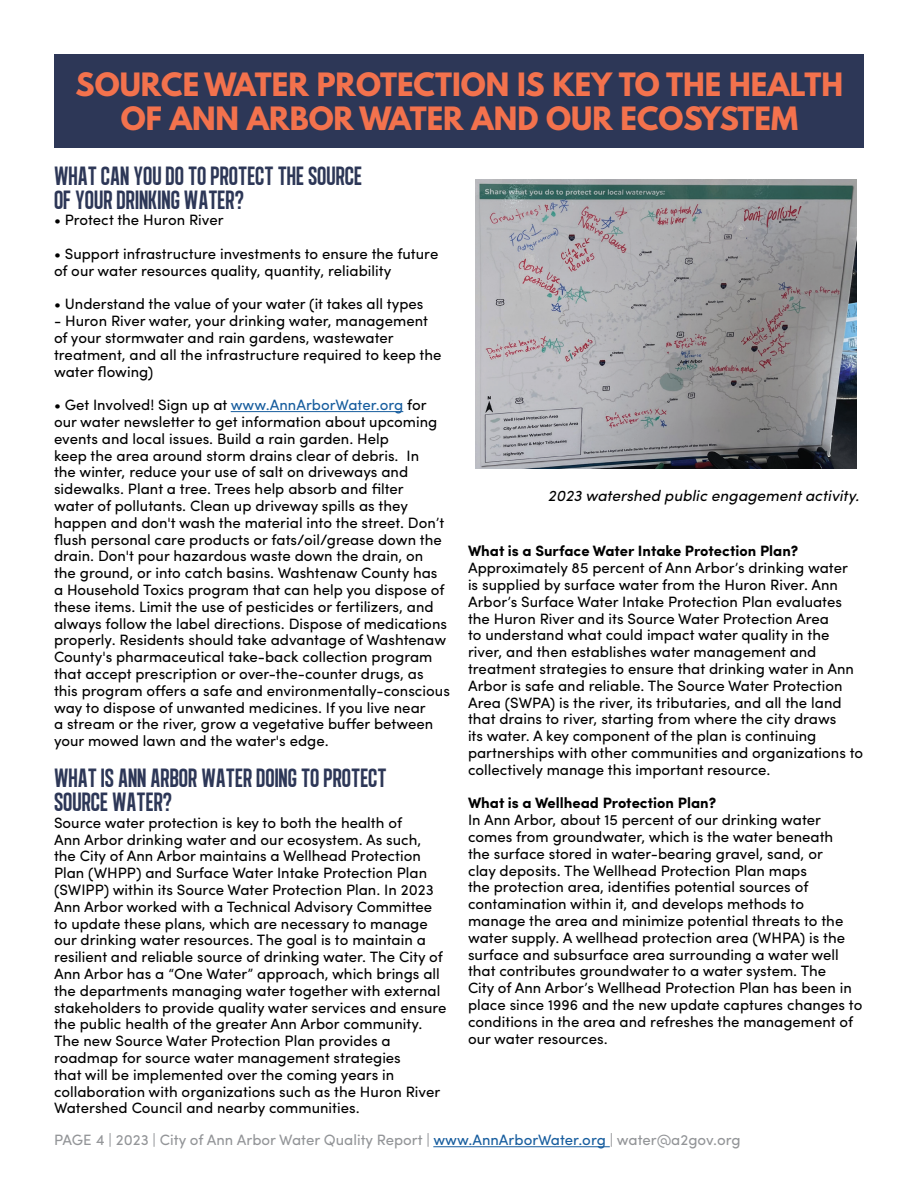
<style>
.page{position:relative;width:918px;height:1188px;background:#fff}
.page>*{position:absolute;margin:0;border:0;box-sizing:border-box;transform-origin:0 0}
.t1{font:700 28.5px/34.2px "League Spartan";color:#f3724d;text-align:center}
.t2{font:27px/24px "Algre Sans NC";color:#2d3757}
.t3{font:italic 15.45px "Sofia Pro";color:#000}
.t4{font:15px/16.8px "Sofia Pro";color:#000}
.t5{font:15px "Sofia Pro";color:#939598}
.t6{font:700 15px "Sofia Pro";color:#000}
.s1{color:#175d9e}
</style>
<div class="page">
<hr style="left:433px;top:1146px;width:177px;height:1px;background:#175d9e">
<div style="left:54px;top:54px;width:810px;height:94px;background:#2d3757"></div>
<hr style="left:231px;top:411px;width:172px;height:1px;background:#175d9e">
<img style="left:475px;top:179px;width:382px;height:289px">
<h1 class="t1" style="left:76px;top:67px;width:769px">SOURCE WATER PROTECTION IS KEY TO THE HEALTH<br>OF ANN ARBOR WATER AND OUR ECOSYSTEM</h1>
<h2 class="t2" style="left:54px;top:163px;width:310px">WHAT CAN YOU DO TO PROTECT THE SOURCE<br>OF YOUR DRINKING WATER?</h2>
<p class="t4" style="left:54px;top:211px;width:171px">• Protect the Huron River</p>
<p class="t4" style="left:54px;top:244px;width:386px">• Support infrastructure investments to ensure the future of our water resources quality, quantity, reliability</p>
<p class="t4" style="left:54px;top:295px;width:371px">• Understand the value of your water (it takes all types</p>
<p class="t4" style="left:54px;top:311px;width:389px">- Huron River water, your drinking water, management of your stormwater and rain gardens, wastewater treatment, and all the infrastructure required to keep the water flowing)</p>
<p class="t4" style="left:54px;top:395px;width:397px">• Get Involved! Sign up at <span class="s1">www.AnnArborWater.org</span> for our water newsletter to get information about upcoming events and local issues. Build a rain garden. Help<br>keep the area around storm drains clear of debris. In<br>the winter, reduce your use of salt on driveways and sidewalks. Plant a tree. Trees help absorb and filter<br>water of pollutants. Clean up driveway spills as they happen and don't wash the material into the street. Don’t flush personal care products or fats/oil/grease down the drain. Don't pour hazardous waste down the drain, on<br>the ground, or into catch basins. Washtenaw County has a Household Toxics program that can help you dispose of these items. Limit the use of pesticides or fertilizers, and always follow the label directions. Dispose of medications properly. Residents should take advantage of Washtenaw County's pharmaceutical take-back collection program that accept prescription or over-the-counter drugs, as this program offers a safe and environmentally-conscious way to dispose of unwanted medicines. If you live near<br>a stream or the river, grow a vegetative buffer between your mowed lawn and the water's edge.</p>
<h2 class="t2" style="left:54px;top:766px;width:334px">WHAT IS ANN ARBOR WATER DOING TO PROTECT<br>SOURCE WATER?</h2>
<p class="t4" style="left:54px;top:813px;width:394px">Source water protection is key to both the health of<br>Ann Arbor drinking water and our ecosystem. As such, the City of Ann Arbor maintains a Wellhead Protection Plan (WHPP) and Surface Water Intake Protection Plan (SWIPP) within its Source Water Protection Plan. In 2023<br>Ann Arbor worked with a Technical Advisory Committee to update these plans, which are necessary to manage our drinking water resources. The goal is to maintain a resilient and reliable source of drinking water. The City of Ann Arbor has a “One Water” approach, which brings all the departments managing water together with external stakeholders to provide quality water services and ensure the public health of the greater Ann Arbor community.<br>The new Source Water Protection Plan provides a roadmap for source water management strategies<br>that will be implemented over the coming years in collaboration with organizations such as the Huron River Watershed Council and nearby communities.</p>
<p class="t3" style="left:548px;top:484px;width:313px">2023 watershed public engagement activity.</p>
<p class="t6" style="left:468px;top:540px;width:332px">What is a Surface Water Intake Protection Plan?</p>
<p class="t4" style="left:468px;top:559px;width:397px">Approximately 85 percent of Ann Arbor’s drinking water<br>is supplied by surface water from the Huron River. Ann Arbor’s Surface Water Intake Protection Plan evaluates the Huron River and its Source Water Protection Area<br>to understand what could impact water quality in the river, and then establishes water management and treatment strategies to ensure that drinking water in Ann Arbor is safe and reliable. The Source Water Protection Area (SWPA) is the river, its tributaries, and all the land that drains to river, starting from where the city draws<br>its water. A key component of the plan is continuing partnerships with other communities and organizations to collectively manage this important resource.</p>
<p class="t6" style="left:468px;top:792px;width:250px">What is a Wellhead Protection Plan?</p>
<p class="t4" style="left:468px;top:811px;width:396px">In Ann Arbor, about 15 percent of our drinking water comes from groundwater, which is the water beneath<br>the surface stored in water-bearing gravel, sand, or<br>clay deposits. The Wellhead Protection Plan maps<br>the protection area, identifies potential sources of contamination within it, and develops methods to manage the area and minimize potential threats to the water supply. A wellhead protection area (WHPA) is the surface and subsurface area surrounding a water well that contributes groundwater to a water system. The<br>City of Ann Arbor’s Wellhead Protection Plan has been in place since 1996 and the new update captures changes to conditions in the area and refreshes the management of our water resources.</p>
<p class="t5" style="left:54px;top:1129px;width:688px">PAGE 4 | 2023 | City of Ann Arbor Water Quality Report | <span class="s1">www.AnnArborWater.org</span> | water@a2gov.org</p>
</div>
